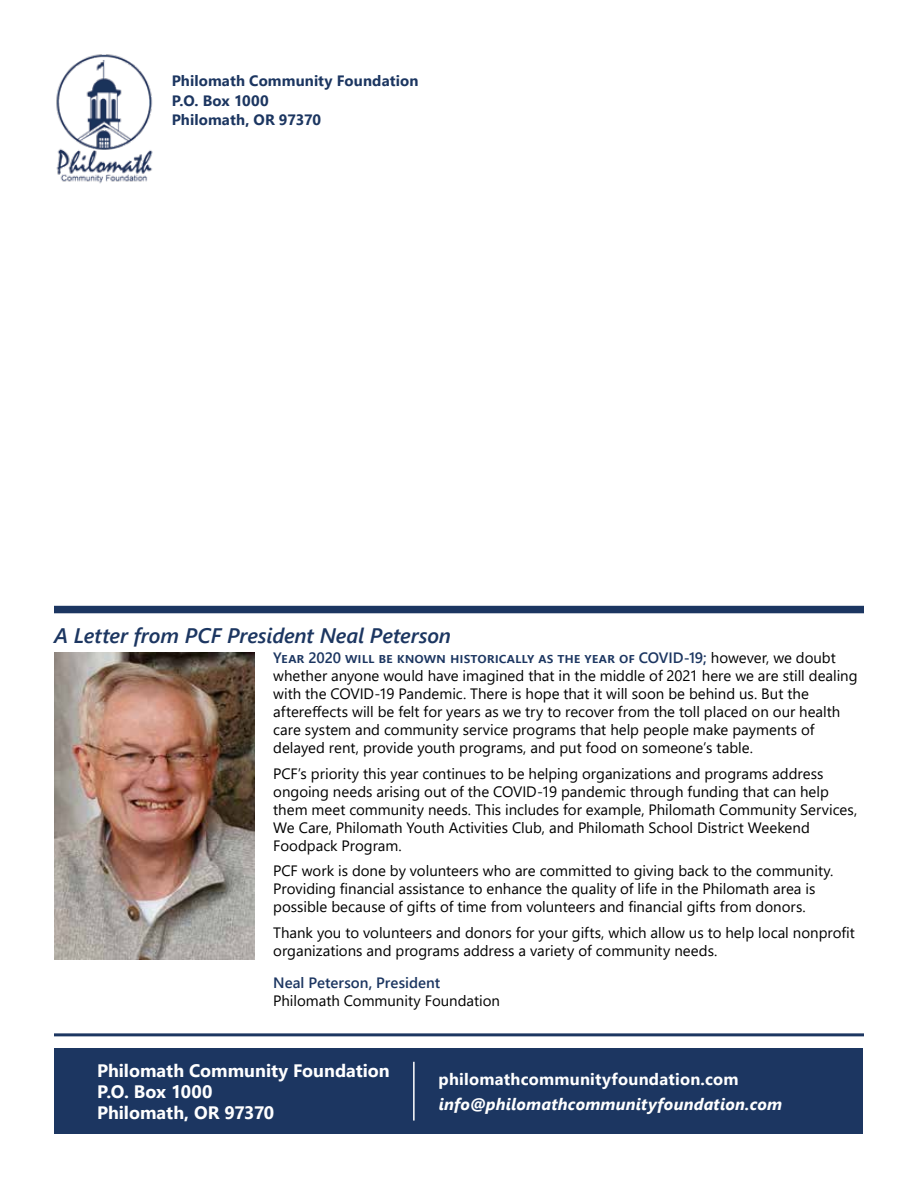
<style>
.page{position:relative;width:918px;height:1188px;background:#fff}
.page>*{position:absolute;margin:0;border:0;box-sizing:border-box;transform-origin:0 0}
.t1{font:italic 600 21px "Segoe UI";letter-spacing:-.005em;color:#1c3661}
.t2{font:700 18px/21px "Segoe UI";color:#fff}
.t3{font:italic 700 16.5px "Segoe UI";letter-spacing:.01em;color:#fff}
.t4{font:700 16.5px "Segoe UI";letter-spacing:.015em;color:#fff}
.t5{font:15px/18px "Segoe UI";color:#000}
.t6{font:700 15px/19.5px "Segoe UI";letter-spacing:.005em;color:#1c3661}
.t7{font:600 15px "Segoe UI";color:#1c3661}
.s1{font-weight:600;color:#1c3661}
</style>
<div class="page">
<div style="left:55px;top:1048px;width:808px;height:86px;background:#1c3661"></div>
<hr style="left:54px;top:1033px;width:810px;height:3px;background:#1c3661">
<img style="left:56px;top:54px;width:97px;height:130px">
<div style="left:54px;top:606px;width:810px;height:7px;background:#1c3661"></div>
<hr style="left:413px;top:1062px;width:2px;height:59px;background:#fff">
<img style="left:55px;top:652px;width:200px;height:307px">
<p class="t6" style="left:172px;top:70px;width:248px">Philomath Community Foundation<br>P.O. Box 1000<br>Philomath, OR 97370</p>
<h1 class="t1" style="left:54px;top:615px;width:399px">A Letter from PCF President Neal Peterson</h1>
<p class="t5" style="left:273px;top:648px;width:586px"><span class="s1">Year 2020 will be known historically as the year of COVID-19;</span> however, we doubt whether anyone would have imagined that in the middle of 2021 here we are still dealing with the COVID-19 Pandemic. There is hope that it will soon be behind us. But the aftereffects will be felt for years as we try to recover from the toll placed on our health care system and community service programs that help people make payments of delayed rent, provide youth programs, and put food on someone’s table.</p>
<p class="t5" style="left:273px;top:763px;width:586px">PCF’s priority this year continues to be helping organizations and programs address ongoing needs arising out of the COVID-19 pandemic through funding that can help them meet community needs. This includes for example, Philomath Community Services, We Care, Philomath Youth Activities Club, and Philomath School District Weekend Foodpack Program.</p>
<p class="t5" style="left:273px;top:861px;width:562px">PCF work is done by volunteers who are committed to giving back to the community.<br>Providing financial assistance to enhance the quality of life in the Philomath area is possible because of gifts of time from volunteers and financial gifts from donors.</p>
<p class="t5" style="left:273px;top:922px;width:583px">Thank you to volunteers and donors for your gifts, which allow us to help local nonprofit organizations and programs address a variety of community needs.</p>
<p class="t7" style="left:273px;top:969px;width:169px">Neal Peterson, President</p>
<p class="t5" style="left:273px;top:991px;width:228px">Philomath Community Foundation</p>
<p class="t2" style="left:97px;top:1058px;width:294px">Philomath Community Foundation<br>P.O. Box 1000<br>Philomath, OR 97370</p>
<p class="t4" style="left:439px;top:1063px;width:302px">philomathcommunityfoundation.com</p>
<p class="t3" style="left:439px;top:1088px;width:345px">info@philomathcommunityfoundation.com</p>
</div>
